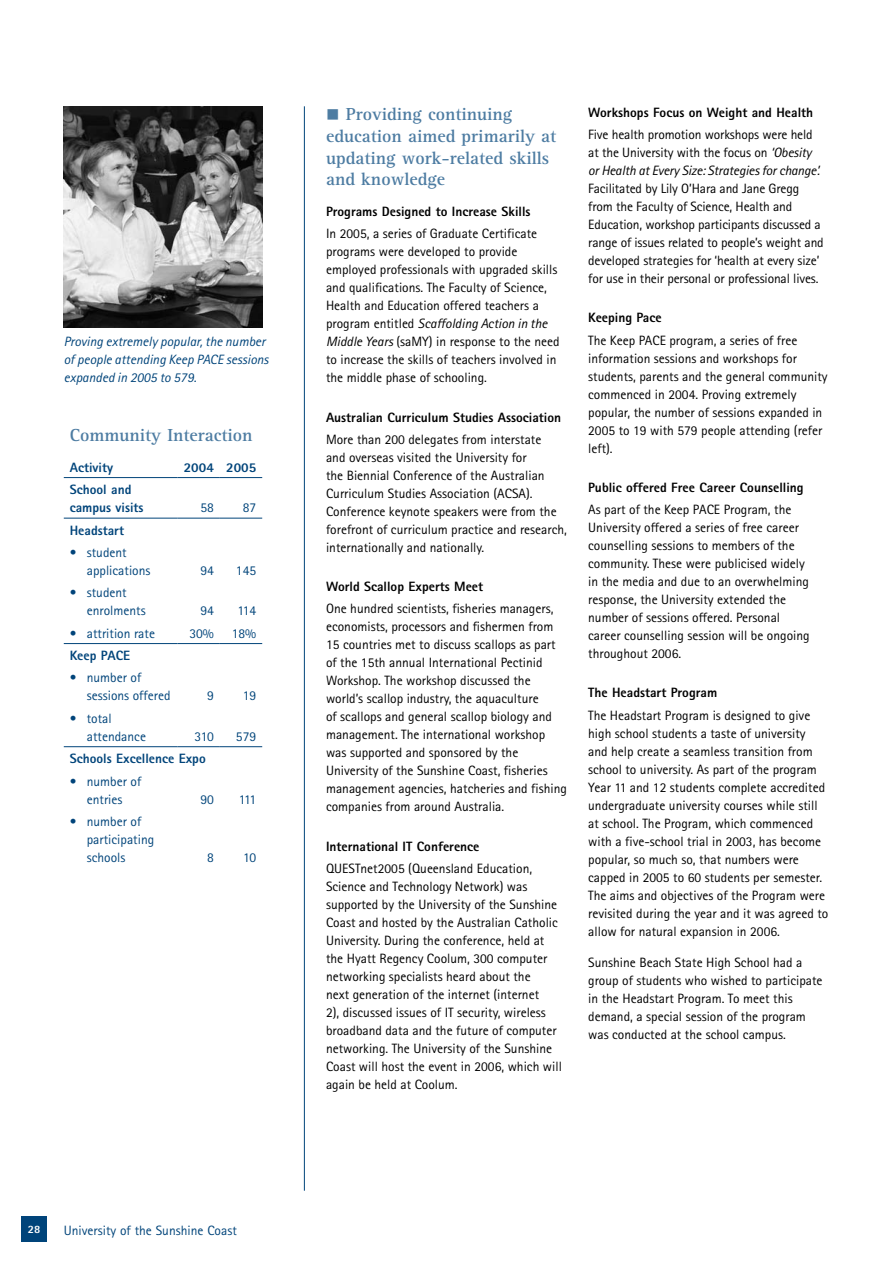
<style>
.page{position:relative;width:893px;height:1263px;background:#fff}
.page>*{position:absolute;margin:0;border:0;box-sizing:border-box;transform-origin:0 0}
.t1{font:700 18px/21.8px "Rotis Serif";color:#4d7ca2}
.t2{font:13.5px/18px "Rotis Sans Serif";color:#000}
.t3{font:800 13.5px "Rotis Sans Serif";color:#000}
.t4{font:13.5px/18px "Rotis Sans Serif";color:#00447a}
.t5{font:italic 13.5px/18px "Rotis Sans Serif";color:#00447a}
.t6{font:800 13.5px/18px "Rotis Sans Serif";color:#00447a}
.t7{font:800 11.25px "Rotis Sans Serif";color:#fff}
.s1{font-style:italic}
</style>
<div class="page">
<div style="left:21px;top:1216px;width:26px;height:26px;background:#00447a"></div>
<hr style="left:304px;top:106px;width:1px;height:1085px;background:#00447a">
<hr style="left:64px;top:477px;width:113px;height:1px;background:#00447a">
<hr style="left:177px;top:477px;width:43px;height:1px;background:#00447a">
<hr style="left:220px;top:477px;width:42px;height:1px;background:#00447a">
<hr style="left:64px;top:518px;width:113px;height:1px;background:#00447a">
<hr style="left:177px;top:518px;width:43px;height:1px;background:#00447a">
<hr style="left:220px;top:518px;width:42px;height:1px;background:#00447a">
<hr style="left:64px;top:643px;width:113px;height:1px;background:#00447a">
<hr style="left:177px;top:643px;width:43px;height:1px;background:#00447a">
<hr style="left:220px;top:643px;width:42px;height:1px;background:#00447a">
<hr style="left:64px;top:746px;width:113px;height:1px;background:#00447a">
<hr style="left:177px;top:746px;width:43px;height:1px;background:#00447a">
<hr style="left:220px;top:746px;width:42px;height:1px;background:#00447a">
<img style="left:64px;top:106px;width:198px;height:221px">
<p class="t5" style="left:64px;top:332px;width:206px">Proving extremely popular, the number of people attending Keep PACE sessions expanded in 2005 to 579.</p>
<h1 class="t1" style="left:70px;top:424px;width:184px">Community Interaction</h1>
<p class="t6" style="left:70px;top:458px;width:45px">Activity</p>
<p class="t6" style="left:184px;top:458px;width:74px">2004 2005</p>
<p class="t6" style="left:70px;top:480px;width:75px">School and campus visits</p>
<p class="t4" style="left:200px;top:498px;width:15px">58</p>
<p class="t4" style="left:243px;top:498px;width:15px">87</p>
<p class="t6" style="left:70px;top:521px;width:56px">Headstart</p>
<p class="t4" style="left:87px;top:543px;width:65px;text-indent:-17px">• student applications</p>
<p class="t4" style="left:87px;top:584px;width:60px;text-indent:-17px">• student enrolments</p>
<p class="t4" style="left:200px;top:561px;width:15px">94</p>
<p class="t4" style="left:236px;top:561px;width:22px">145</p>
<p class="t4" style="left:200px;top:602px;width:15px">94</p>
<p class="t4" style="left:237px;top:602px;width:20px">114</p>
<p class="t4" style="left:70px;top:624px;width:87px">• attrition rate</p>
<p class="t4" style="left:189px;top:624px;width:26px">30%</p>
<p class="t4" style="left:232px;top:624px;width:26px">18%</p>
<p class="t6" style="left:70px;top:646px;width:62px">Keep PACE</p>
<p class="t4" style="left:87px;top:669px;width:85px;text-indent:-17px">• number of sessions offered</p>
<p class="t4" style="left:207px;top:687px;width:8px">9</p>
<p class="t4" style="left:243px;top:687px;width:15px">19</p>
<p class="t4" style="left:87px;top:709px;width:61px;text-indent:-17px">• total attendance</p>
<p class="t4" style="left:195px;top:727px;width:21px">310</p>
<p class="t4" style="left:236px;top:727px;width:22px">579</p>
<p class="t6" style="left:70px;top:749px;width:138px">Schools Excellence Expo</p>
<p class="t4" style="left:70px;top:772px;width:73px;text-align:center">• number of entries</p>
<p class="t4" style="left:200px;top:790px;width:15px">90</p>
<p class="t4" style="left:239px;top:790px;width:19px">111</p>
<p class="t4" style="left:87px;top:812px;width:69px;text-indent:-17px">• number of participating schools</p>
<p class="t4" style="left:207px;top:848px;width:8px">8</p>
<p class="t4" style="left:243px;top:848px;width:15px">10</p>
<p class="t7" style="left:28px;top:1222px;width:7px">28</p>
<p class="t4" style="left:64px;top:1221px;width:175px">University of the Sunshine Coast</p>
<h1 class="t1" style="left:326px;top:104px;width:232px">■ Providing continuing education aimed primarily at updating work-related skills and knowledge</h1>
<p class="t3" style="left:326px;top:203px;width:206px">Programs Designed to Increase Skills</p>
<p class="t2" style="left:326px;top:225px;width:235px">In 2005, a series of Graduate Certificate programs were developed to provide employed professionals with upgraded skills and qualifications. The Faculty of Science, Health and Education offered teachers a program entitled <span class="s1">Scaffolding Action in the Middle Years</span> (saMY) in response to the need to increase the skills of teachers involved in the middle phase of schooling.</p>
<p class="t3" style="left:326px;top:408px;width:237px">Australian Curriculum Studies Association</p>
<p class="t2" style="left:326px;top:430px;width:242px">More than 200 delegates from interstate<br>and overseas visited the University for<br>the Biennial Conference of the Australian Curriculum Studies Association (ACSA).<br>Conference keynote speakers were from the forefront of curriculum practice and research, internationally and nationally.</p>
<p class="t3" style="left:326px;top:578px;width:159px">World Scallop Experts Meet</p>
<p class="t2" style="left:326px;top:600px;width:242px">One hundred scientists, fisheries managers, economists, processors and fishermen from 15 countries met to discuss scallops as part of the 15th annual International Pectinid Workshop. The workshop discussed the world’s scallop industry, the aquaculture<br>of scallops and general scallop biology and management. The international workshop was supported and sponsored by the University of the Sunshine Coast, fisheries management agencies, hatcheries and fishing companies from around Australia.</p>
<p class="t3" style="left:326px;top:837px;width:155px">International IT Conference</p>
<p class="t2" style="left:326px;top:859px;width:237px">QUESTnet2005 (Queensland Education, Science and Technology Network) was supported by the University of the Sunshine Coast and hosted by the Australian Catholic University. During the conference, held at the Hyatt Regency Coolum, 300 computer networking specialists heard about the<br>next generation of the internet (internet<br>2), discussed issues of IT security, wireless broadband data and the future of computer networking. The University of the Sunshine Coast will host the event in 2006, which will again be held at Coolum.</p>
<p class="t3" style="left:588px;top:104px;width:226px">Workshops Focus on Weight and Health</p>
<p class="t2" style="left:588px;top:125px;width:233px">Five health promotion workshops were held at the University with the focus on <span class="s1">‘Obesity or Health at Every Size: Strategies for change’.</span></p>
<p class="t2" style="left:588px;top:179px;width:237px">Facilitated by Lily O’Hara and Jane Gregg from the Faculty of Science, Health and Education, workshop participants discussed a range of issues related to people’s weight and developed strategies for ‘health at every size’ for use in their personal or professional lives.</p>
<p class="t3" style="left:588px;top:309px;width:75px">Keeping Pace</p>
<p class="t2" style="left:588px;top:331px;width:241px">The Keep PACE program, a series of free information sessions and workshops for students, parents and the general community commenced in 2004. Proving extremely popular, the number of sessions expanded in 2005 to 19 with 579 people attending (refer left).</p>
<p class="t3" style="left:588px;top:479px;width:217px">Public offered Free Career Counselling</p>
<p class="t2" style="left:588px;top:500px;width:223px">As part of the Keep PACE Program, the University offered a series of free career counselling sessions to members of the community. These were publicised widely in the media and due to an overwhelming response, the University extended the number of sessions offered. Personal career counselling session will be ongoing throughout 2006.</p>
<p class="t3" style="left:588px;top:684px;width:131px">The Headstart Program</p>
<p class="t2" style="left:588px;top:706px;width:242px">The Headstart Program is designed to give high school students a taste of university and help create a seamless transition from school to university. As part of the program Year 11 and 12 students complete accredited undergraduate university courses while still at school. The Program, which commenced with a five-school trial in 2003, has become popular, so much so, that numbers were capped in 2005 to 60 students per semester.<br>The aims and objectives of the Program were revisited during the year and it was agreed to allow for natural expansion in 2006.</p>
<p class="t2" style="left:588px;top:953px;width:236px">Sunshine Beach State High School had a group of students who wished to participate in the Headstart Program. To meet this demand, a special session of the program was conducted at the school campus.</p>
</div>
